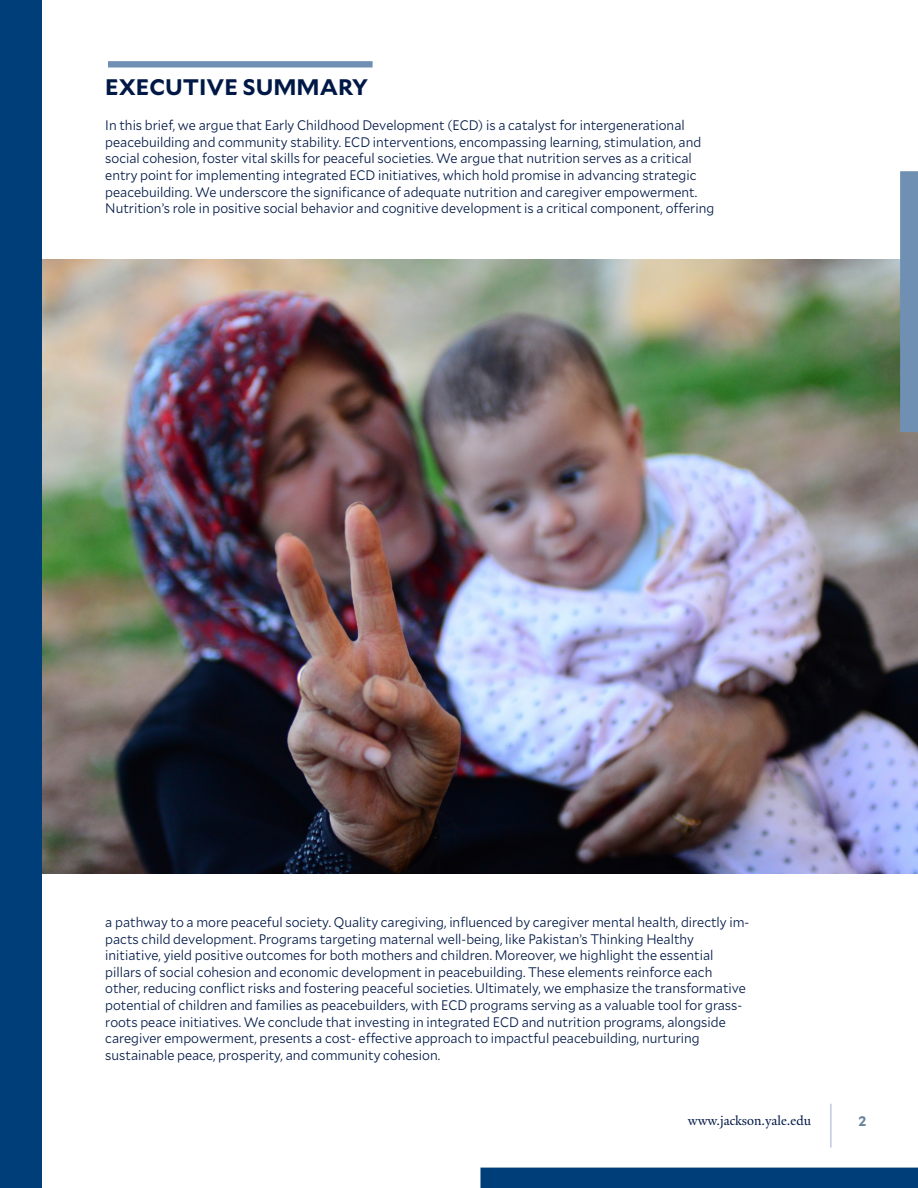
<style>
.page{position:relative;width:918px;height:1188px;background:#fff}
.page>*{position:absolute;margin:0;border:0;box-sizing:border-box;transform-origin:0 0}
.t1{font:700 22.5px "Mallory";color:#001846}
.t2{font:300 13.8px/16.6px "Mallory Compact";color:#001846}
.t3{font:13.8px "Yale New";color:#001846}
.t4{font:700 13.8px "Mallory";color:#68839d}
</style>
<div class="page">
<hr style="left:831px;top:1104px;width:1px;height:44px;background:#9db3cd">
<img style="left:42px;top:259px;width:876px;height:614px">
<div style="left:1px;top:0;width:41px;height:1188px;background:#003e7a"></div>
<div style="left:108px;top:61px;width:265px;height:6px;background:#7090b3"></div>
<div style="left:480px;top:1168px;width:438px;height:20px;background:#003e7a"></div>
<div style="left:900px;top:171px;width:18px;height:261px;background:#7090b3"></div>
<p class="t1" style="left:105px;top:71px;width:264px">EXECUTIVE SUMMARY</p>
<p class="t2" style="left:105px;top:116px;width:610px">In this brief, we argue that Early Childhood Development (ECD) is a catalyst for intergenerational peacebuilding and community stability. ECD interventions, encompassing learning, stimulation, and social cohesion, foster vital skills for peaceful societies. We argue that nutrition serves as a critical entry point for implementing integrated ECD initiatives, which hold promise in advancing strategic peacebuilding. We underscore the significance of adequate nutrition and caregiver empowerment.<br>Nutrition’s role in positive social behavior and cognitive development is a critical component, offering</p>
<p class="t2" style="left:105px;top:913px;width:646px">a pathway to a more peaceful society. Quality caregiving, influenced by caregiver mental health, directly im&shy;pacts child development. Programs targeting maternal well-being, like Pakistan’s Thinking Healthy initiative, yield positive outcomes for both mothers and children. Moreover, we highlight the essential pillars of social cohesion and economic development in peacebuilding. These elements reinforce each other, reducing conflict risks and fostering peaceful societies. Ultimately, we emphasize the transformative potential of children and families as peacebuilders, with ECD programs serving as a valuable tool for grass&shy;roots peace initiatives. We conclude that investing in integrated ECD and nutrition programs, alongside caregiver empowerment, presents a cost- effective approach to impactful peacebuilding, nurturing sustainable peace, prosperity, and community cohesion.</p>
<p class="t3" style="left:688px;top:1112px;width:125px">www.jackson.yale.edu</p>
<p class="t4" style="left:859px;top:1110px;width:10px">2</p>
</div>
